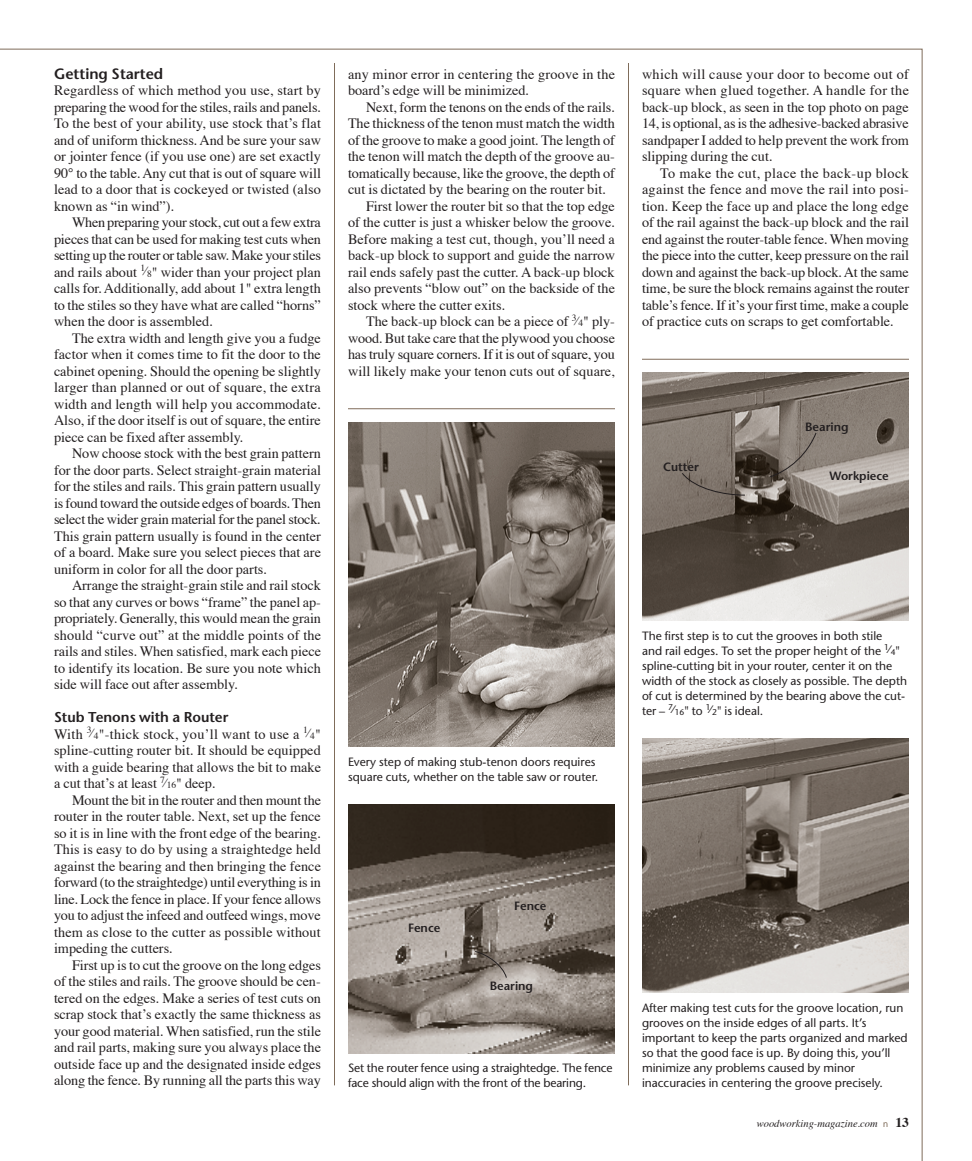
<style>
.page{position:relative;width:972px;height:1161px;background:#fff}
.page>*{position:absolute;margin:0;border:0;box-sizing:border-box;transform-origin:0 0}
.WM_Subhead{font:600 15px "Stone Sans";color:#231f20}
.WM_Body_w_indent{font:14.25px/16.5px "Times";color:#231f20;text-align:justify}
.WM_Body_no_indent{font:14.25px/16.5px "Times";color:#231f20;text-align:justify}
.WM_SBR_subhead{font:600 14.25px "Stone Sans";color:#231f20}
.WM_Caption{font:12px/15px "Stone Sans";color:#231f20}
.WM_Photo_callout{font:600 12px "Stone Sans";color:#231f20}
.t1{font:italic 10.5px "Times";color:#231f20}
.s1{font-size:12.15px}
.s2{font-size:9.45px}
.s3{font-size:10.8px}
.s4{font-size:8.4px}
.s5{color:#7f6c5a}
.s6{font-weight:700;font-style:normal;font-size:13.5px}
</style>
<div class="page">
<hr style="left:334px;top:63px;width:1px;height:1022px;background:#7f6c5a">
<hr style="left:628px;top:63px;width:1px;height:297px;background:#7f6c5a">
<hr style="left:628px;top:74px;width:1px;height:1011px;background:#7f6c5a">
<img style="left:642px;top:373px;width:267px;height:248px">
<img style="left:642px;top:739px;width:267px;height:254px">
<hr style="left:642px;top:359px;width:267px;height:1px;background:#7f6c5a">
<img style="left:348px;top:805px;width:267px;height:248px">
<hr style="left:348px;top:408px;width:267px;height:1px;background:#7f6c5a">
<img style="left:348px;top:422px;width:267px;height:325px">
<svg style="left:681px;top:472px;width:65px;height:24px;background:#72685f"></svg>
<svg style="left:769px;top:432px;width:48px;height:46px;background:#837971"></svg>
<svg style="left:474px;top:951px;width:33px;height:28px"></svg>
<p class="WM_Subhead" style="left:54px;top:64px;width:111px">Getting Started</p>
<p class="WM_Body_no_indent" style="left:54px;top:83px;width:269px">Regardless of which method you use, start by preparing the wood for the stiles, rails and panels.<br>To the best of your ability, use stock thatʼs flat and of uniform thickness. And be sure your saw or jointer fence (if you use one) are set exactly 90° to the table. Any cut that is out of square will lead to a door that is cockeyed or twisted (also known as “in wind”).</p>
<p class="WM_Body_w_indent" style="left:54px;top:215px;width:269px;text-indent:18px">When preparing your stock, cut out a few extra pieces that can be used for making test cuts when setting up the router or table saw. Make your stiles and rails about <sup>1</sup><span class="s1">⁄</span><span class="s2">8</span>" wider than your project plan calls for. Additionally, add about 1" extra length to the stiles so they have what are called “horns” when the door is assembled.</p>
<p class="WM_Body_w_indent" style="left:54px;top:331px;width:269px;text-indent:18px">The extra width and length give you a fudge factor when it comes time to fit the door to the cabinet opening. Should the opening be slightly larger than planned or out of square, the extra width and length will help you accommodate.<br>Also, if the door itself is out of square, the entire piece can be fixed after assembly.</p>
<p class="WM_Body_w_indent" style="left:54px;top:446px;width:269px;text-indent:18px">Now choose stock with the best grain pattern for the door parts. Select straight-grain material for the stiles and rails. This grain pattern usually is found toward the outside edges of boards. Then select the wider grain material for the panel stock.<br>This grain pattern usually is found in the center of a board. Make sure you select pieces that are uniform in color for all the door parts.</p>
<p class="WM_Body_w_indent" style="left:54px;top:578px;width:269px;text-indent:18px">Arrange the straight-grain stile and rail stock so that any curves or bows “frame” the panel ap&shy;propriately. Generally, this would mean the grain should “curve out” at the middle points of the rails and stiles. When satisfied, mark each piece to identify its location. Be sure you note which side will face out after assembly.</p>
<p class="WM_SBR_subhead" style="left:54px;top:708px;width:176px">Stub Tenons with a Router</p>
<p class="WM_Body_no_indent" style="left:54px;top:727px;width:269px">With <sup>3</sup><span class="s1">⁄</span><span class="s2">4</span>"-thick stock, youʼll want to use a <sup>1</sup><span class="s1">⁄</span><span class="s2">4</span>" spline-cutting router bit. It should be equipped with a guide bearing that allows the bit to make a cut thatʼs at least <sup>7</sup><span class="s1">⁄</span><span class="s2">16</span>" deep.</p>
<p class="WM_Body_w_indent" style="left:54px;top:793px;width:269px;text-indent:18px">Mount the bit in the router and then mount the router in the router table. Next, set up the fence so it is in line with the front edge of the bearing.<br>This is easy to do by using a straightedge held against the bearing and then bringing the fence forward (to the straightedge) until everything is in line. Lock the fence in place. If your fence allows you to adjust the infeed and outfeed wings, move them as close to the cutter as possible without impeding the cutters.</p>
<p class="WM_Body_w_indent" style="left:54px;top:958px;width:269px;text-indent:18px">First up is to cut the groove on the long edges of the stiles and rails. The groove should be cen&shy;tered on the edges. Make a series of test cuts on scrap stock thatʼs exactly the same thickness as your good material. When satisfied, run the stile and rail parts, making sure you always place the outside face up and the designated inside edges along the fence. By running all the parts this way</p>
<p class="WM_Body_w_indent" style="left:348px;top:67px;width:269px">any minor error in centering the groove in the boardʼs edge will be minimized.</p>
<p class="WM_Body_w_indent" style="left:348px;top:100px;width:268px;text-indent:18px">Next, form the tenons on the ends of the rails.<br>The thickness of the tenon must match the width of the groove to make a good joint. The length of the tenon will match the depth of the groove au&shy;tomatically because, like the groove, the depth of cut is dictated by the bearing on the router bit.</p>
<p class="WM_Body_w_indent" style="left:348px;top:199px;width:269px;text-indent:18px">First lower the router bit so that the top edge of the cutter is just a whisker below the groove.<br>Before making a test cut, though, youʼll need a back-up block to support and guide the narrow rail ends safely past the cutter. A back-up block also prevents “blow out” on the backside of the stock where the cutter exits.</p>
<p class="WM_Body_w_indent" style="left:348px;top:314px;width:269px;text-indent:18px">The back-up block can be a piece of <sup>3</sup><span class="s1">⁄</span><span class="s2">4</span>" ply&shy;wood. But take care that the plywood you choose has truly square corners. If it is out of square, you will likely make your tenon cuts out of square,</p>
<p class="WM_Body_w_indent" style="left:642px;top:67px;width:269px">which will cause your door to become out of square when glued together. A handle for the back-up block, as seen in the top photo on page 14, is optional, as is the adhesive-backed abrasive sandpaper I added to help prevent the work from slipping during the cut.</p>
<p class="WM_Body_w_indent" style="left:642px;top:166px;width:269px;text-indent:18px">To make the cut, place the back-up block against the fence and move the rail into posi&shy;tion. Keep the face up and place the long edge of the rail against the back-up block and the rail end against the router-table fence. When moving the piece into the cutter, keep pressure on the rail down and against the back-up block. At the same time, be sure the block remains against the router tableʼs fence. If itʼs your first time, make a couple of practice cuts on scraps to get comfortable.</p>
<p class="WM_Photo_callout" style="left:663px;top:459px;width:37px">Cutter</p>
<p class="WM_Photo_callout" style="left:805px;top:420px;width:45px">Bearing</p>
<p class="WM_Photo_callout" style="left:830px;top:469px;width:61px">Workpiece</p>
<p class="WM_Caption" style="left:348px;top:754px;width:252px">Every step of making stub-tenon doors requires square cuts, whether on the table saw or router.</p>
<p class="WM_Caption" style="left:642px;top:628px;width:267px">The first step is to cut the grooves in both stile<br>and rail edges. To set the proper height of the <sup>1</sup><span class="s3">⁄</span><span class="s4">4</span>" spline-cutting bit in your router, center it on the width of the stock as closely as possible. The depth of cut is determined by the bearing above the cut&shy;ter – <sup>7</sup><span class="s3">⁄</span><span class="s4">16</span>" to <sup>1</sup><span class="s3">⁄</span><span class="s4">2</span>" is ideal.</p>
<p class="WM_Photo_callout" style="left:408px;top:921px;width:34px">Fence</p>
<p class="WM_Photo_callout" style="left:514px;top:899px;width:34px">Fence</p>
<p class="WM_Photo_callout" style="left:490px;top:979px;width:45px">Bearing</p>
<p class="WM_Caption" style="left:348px;top:1060px;width:266px">Set the router fence using a straightedge. The fence face should align with the front of the bearing.</p>
<p class="WM_Caption" style="left:642px;top:1000px;width:267px">After making test cuts for the groove location, run grooves on the inside edges of all parts. It’s important to keep the parts organized and marked so that the good face is up. By doing this, you’ll minimize any problems caused by minor inaccuracies in centering the groove precisely.</p>
<p class="t1" style="left:757px;top:1116px;width:154px">woodworking-magazine.com <span class="s5">■</span> <span class="s6">13</span></p>
</div>
